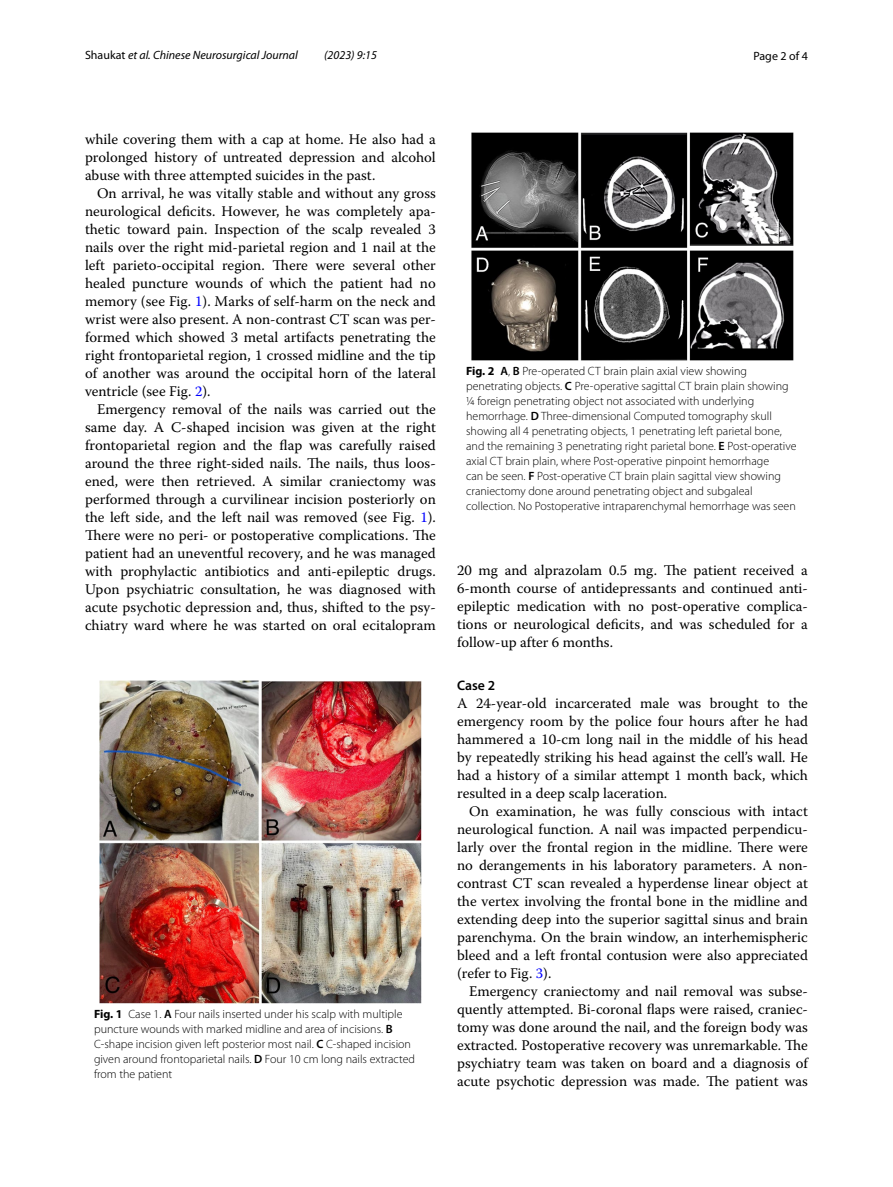
<style>
.page{position:relative;width:893px;height:1187px;background:#fff}
.page>*{position:absolute;margin:0;border:0;box-sizing:border-box;transform-origin:0 0}
.t1{font:14.7px/18px "Warnock Pro";color:#000;text-align:justify}
.t2{font:600 13.8px "Myriad Pro";color:#000}
.t3{font:300 12px/15px "Myriad Pro";color:#000}
.t4{font:italic 12px "Myriad Pro";color:#000}
.t5{font:12px "Myriad Pro";color:#000}
.s1{font-style:normal}
.s2{color:#00f}
.s3{font-weight:700}
.s4{font-weight:600}
</style>
<div class="page">
<img style="left:100px;top:680px;width:321px;height:322px">
<img style="left:472px;top:133px;width:321px;height:227px">
<p class="t4" style="left:85px;top:48px;width:214px"><span class="s1">Shaukat</span> et al. Chinese Neurosurgical Journal</p>
<p class="t4" style="left:324px;top:48px;width:54px">(2023) 9:15</p>
<p class="t5" style="left:753px;top:48px;width:56px">Page 2 of 4</p>
<p class="t1" style="left:85px;top:130px;width:352px">while covering them with a cap at home. He also had a prolonged history of untreated depression and alcohol abuse with three attempted suicides in the past.</p>
<p class="t1" style="left:85px;top:184px;width:352px;text-indent:12px">On arrival, he was vitally stable and without any gross neurological deficits. However, he was completely apa&shy;thetic toward pain. Inspection of the scalp revealed 3 nails over the right mid-parietal region and 1 nail at the left parieto-occipital region. There were several other healed puncture wounds of which the patient had no memory (see Fig. <span class="s2">1</span>). Marks of self-harm on the neck and wrist were also present. A non-contrast CT scan was per&shy;formed which showed 3 metal artifacts penetrating the right frontoparietal region, 1 crossed midline and the tip of another was around the occipital horn of the lateral ventricle (see Fig. <span class="s2">2</span>).</p>
<p class="t1" style="left:85px;top:400px;width:352px;text-indent:12px">Emergency removal of the nails was carried out the same day. A C-shaped incision was given at the right frontoparietal region and the flap was carefully raised around the three right-sided nails. The nails, thus loos&shy;ened, were then retrieved. A similar craniectomy was performed through a curvilinear incision posteriorly on the left side, and the left nail was removed (see Fig. <span class="s2">1</span>).<br>There were no peri- or postoperative complications. The patient had an uneventful recovery, and he was managed with prophylactic antibiotics and anti-epileptic drugs.<br>Upon psychiatric consultation, he was diagnosed with acute psychotic depression and, thus, shifted to the psy&shy;chiatry ward where he was started on oral ecitalopram</p>
<p class="t3" style="left:94px;top:1006px;width:322px"><span class="s3">Fig. 1</span> Case 1. <span class="s4">A</span> Four nails inserted under his scalp with multiple puncture wounds with marked midline and area of incisions. <span class="s4">B </span>C-shape incision given left posterior most nail. <span class="s4">C</span> C-shaped incision given around frontoparietal nails. <span class="s4">D</span> Four 10 cm long nails extracted from the patient</p>
<p class="t3" style="left:466px;top:364px;width:332px"><span class="s3">Fig. 2</span> <span class="s4">A</span>, <span class="s4">B</span> Pre-operated CT brain plain axial view showing penetrating objects. <span class="s4">C</span> Pre-operative sagittal CT brain plain showing ¼ foreign penetrating object not associated with underlying hemorrhage. <span class="s4">D</span> Three-dimensional Computed tomography skull showing all 4 penetrating objects, 1 penetrating left parietal bone, and the remaining 3 penetrating right parietal bone. <span class="s4">E</span> Post-operative axial CT brain plain, where Post-operative pinpoint hemorrhage<br>can be seen. <span class="s4">F</span> Post-operative CT brain plain sagittal view showing craniectomy done around penetrating object and subgaleal collection. No Postoperative intraparenchymal hemorrhage was seen</p>
<p class="t1" style="left:457px;top:561px;width:352px">20 mg and alprazolam 0.5 mg. The patient received a 6-month course of antidepressants and continued anti&shy;epileptic medication with no post-operative complica&shy;tions or neurological deficits, and was scheduled for a follow-up after 6 months.</p>
<p class="t2" style="left:457px;top:676px;width:40px">Case 2</p>
<p class="t1" style="left:457px;top:693px;width:352px">A 24-year-old incarcerated male was brought to the emergency room by the police four hours after he had hammered a 10-cm long nail in the middle of his head by repeatedly striking his head against the cell’s wall. He had a history of a similar attempt 1 month back, which resulted in a deep scalp laceration.</p>
<p class="t1" style="left:457px;top:801px;width:352px;text-indent:12px">On examination, he was fully conscious with intact neurological function. A nail was impacted perpendicu&shy;larly over the frontal region in the midline. There were no derangements in his laboratory parameters. A non&shy;contrast CT scan revealed a hyperdense linear object at the vertex involving the frontal bone in the midline and extending deep into the superior sagittal sinus and brain parenchyma. On the brain window, an interhemispheric bleed and a left frontal contusion were also appreciated (refer to Fig. <span class="s2">3</span>).</p>
<p class="t1" style="left:457px;top:981px;width:352px;text-indent:12px">Emergency craniectomy and nail removal was subse&shy;quently attempted. Bi-coronal flaps were raised, craniec&shy;tomy was done around the nail, and the foreign body was extracted. Postoperative recovery was unremarkable. The psychiatry team was taken on board and a diagnosis of acute psychotic depression was made. The patient was</p>
</div>
